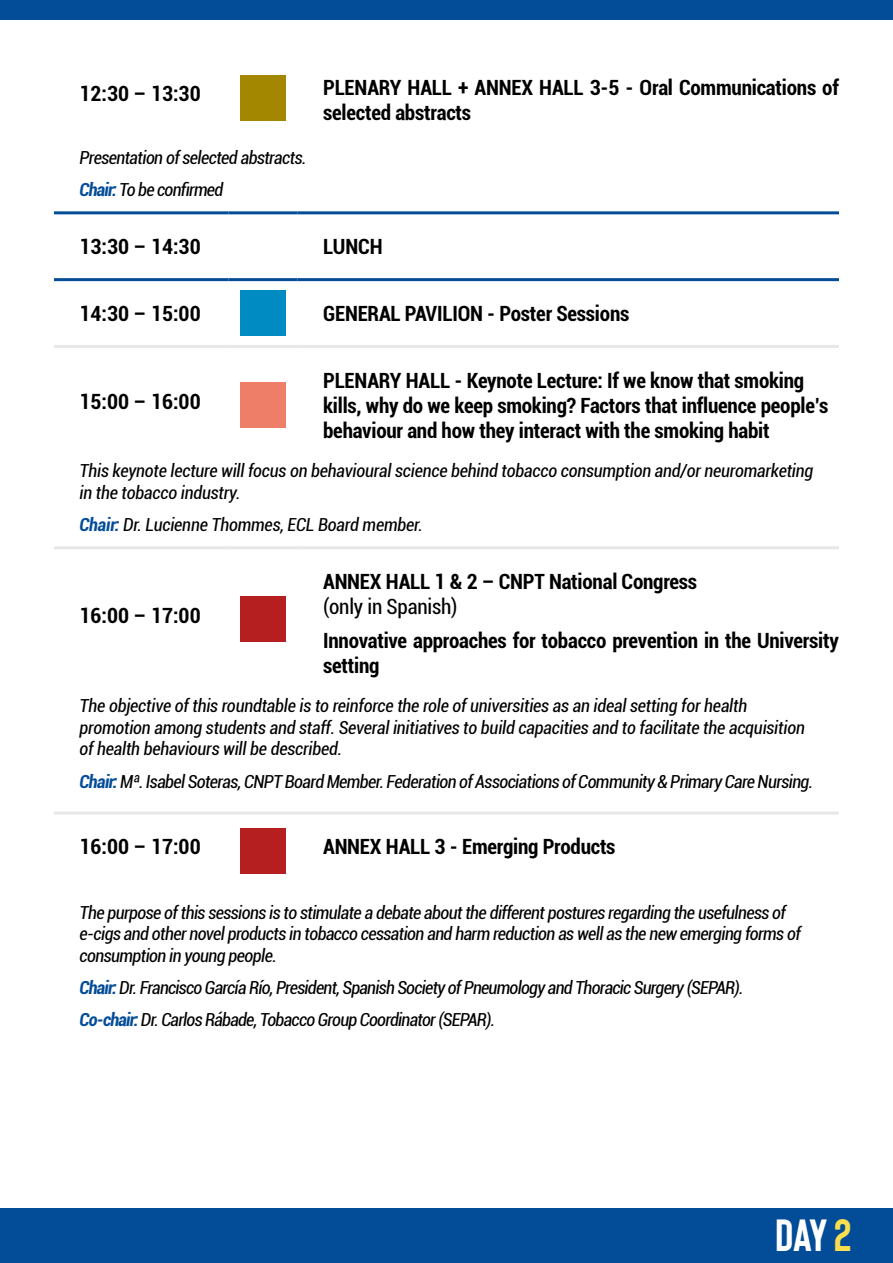
<style>
.page{position:relative;width:893px;height:1263px;background:#fff}
.page>*{position:absolute;margin:0;border:0;box-sizing:border-box;transform-origin:0 0}
.t1{font:700 45px "Bison";color:#fff}
.t2{font:700 condensed 21px/25.2px "Roboto";letter-spacing:-.01em;color:#000}
.t3{font:condensed 21px "Roboto";letter-spacing:-.01em;color:#000}
.t4{font:italic condensed 18px/32.1px "Roboto";letter-spacing:-.03em;color:#000}
.t5{font:italic condensed 18px/21.6px "Roboto";letter-spacing:-.01em;color:#000}
.s1{font-weight:700;color:#034c98}
.s2{color:#f9df50}
</style>
<div class="page">
<div style="left:0;top:1209px;width:893px;height:54px;background:#034c98"></div>
<div style="left:0;top:0;width:893px;height:19px;background:#034c98"></div>
<hr style="left:54px;top:546px;width:175px;height:3px;background:#e8e7e8">
<hr style="left:229px;top:546px;width:69px;height:3px;background:#e8e7e8">
<hr style="left:298px;top:546px;width:541px;height:3px;background:#e8e7e8">
<hr style="left:54px;top:211px;width:175px;height:3px;background:#034c98">
<hr style="left:229px;top:211px;width:69px;height:3px;background:#034c98">
<hr style="left:298px;top:211px;width:541px;height:3px;background:#034c98">
<hr style="left:54px;top:278px;width:175px;height:3px;background:#034c98">
<hr style="left:229px;top:278px;width:69px;height:3px;background:#034c98">
<hr style="left:298px;top:278px;width:541px;height:3px;background:#034c98">
<hr style="left:54px;top:345px;width:175px;height:3px;background:#e8e7e8">
<hr style="left:229px;top:345px;width:69px;height:3px;background:#e8e7e8">
<hr style="left:298px;top:345px;width:541px;height:3px;background:#e8e7e8">
<hr style="left:54px;top:811px;width:175px;height:3px;background:#e8e7e8">
<hr style="left:229px;top:811px;width:69px;height:3px;background:#e8e7e8">
<hr style="left:298px;top:811px;width:541px;height:3px;background:#e8e7e8">
<div style="left:240px;top:75px;width:46px;height:46px;background:#a48700"></div>
<div style="left:240px;top:290px;width:46px;height:46px;background:#008cc3"></div>
<div style="left:240px;top:382px;width:46px;height:46px;background:#ef7e69"></div>
<div style="left:240px;top:596px;width:46px;height:46px;background:#b51f1f"></div>
<div style="left:240px;top:828px;width:46px;height:45px;background:#b51f1f"></div>
<p class="t2" style="left:80px;top:81px;width:123px">12:30 – 13:30</p>
<p class="t2" style="left:323px;top:74px;width:517px">PLENARY HALL + ANNEX HALL 3-5 - Oral Communications of selected abstracts</p>
<p class="t4" style="left:80px;top:141px;width:228px">Presentation of selected abstracts.<br><span class="s1">Chair:</span> To be confirmed</p>
<p class="t2" style="left:80px;top:233px;width:123px">13:30 – 14:30</p>
<p class="t2" style="left:323px;top:233px;width:61px">LUNCH</p>
<p class="t2" style="left:80px;top:300px;width:123px">14:30 – 15:00</p>
<p class="t2" style="left:323px;top:300px;width:308px">GENERAL PAVILION - Poster Sessions</p>
<p class="t2" style="left:323px;top:367px;width:507px">PLENARY HALL - Keynote Lecture: If we know that smoking kills, why do we keep smoking? Factors that influence people’s behaviour and how they interact with the smoking habit</p>
<p class="t5" style="left:80px;top:459px;width:735px">This keynote lecture will focus on behavioural science behind tobacco consumption and/or neuromarketing in the tobacco industry.</p>
<p class="t5" style="left:80px;top:513px;width:345px"><span class="s1">Chair:</span> Dr. Lucienne Thommes, ECL Board member.</p>
<p class="t2" style="left:80px;top:388px;width:123px">15:00 – 16:00</p>
<p class="t2" style="left:323px;top:568px;width:375px">ANNEX HALL 1 &amp; 2 – CNPT National Congress</p>
<p class="t3" style="left:323px;top:592px;width:136px">(only in Spanish)</p>
<p class="t2" style="left:323px;top:627px;width:517px">Innovative approaches for tobacco prevention in the University setting</p>
<p class="t5" style="left:80px;top:694px;width:727px">The objective of this roundtable is to reinforce the role of universities as an ideal setting for health promotion among students and staff. Several initiatives to build capacities and to facilitate the acquisition of health behaviours will be described.</p>
<p class="t4" style="left:80px;top:764px;width:735px"><span class="s1">Chair:</span> Mª. Isabel Soteras, CNPT Board Member. Federation of Associations of Community &amp; Primary Care Nursing.</p>
<p class="t2" style="left:80px;top:602px;width:123px">16:00 – 17:00</p>
<p class="t2" style="left:80px;top:833px;width:123px">16:00 – 17:00</p>
<p class="t2" style="left:323px;top:833px;width:294px">ANNEX HALL 3 - Emerging Products</p>
<p class="t4" style="left:80px;top:901px;width:723px;line-height:21.6px">The purpose of this sessions is to stimulate a debate about the different postures regarding the usefulness of e-cigs and other novel products in tobacco cessation and harm reduction as well as the new emerging forms of consumption in young people.</p>
<p class="t4" style="left:80px;top:971px;width:666px"><span class="s1">Chair:</span> Dr. Francisco García Río, President, Spanish Society of Pneumology and Thoracic Surgery (SEPAR).<br><span class="s1">Co-chair:</span> Dr. Carlos Rábade, Tobacco Group Coordinator (SEPAR).</p>
<h1 class="t1" style="left:775px;top:1207px;width:78px">DAY <span class="s2">2</span></h1>
</div>
